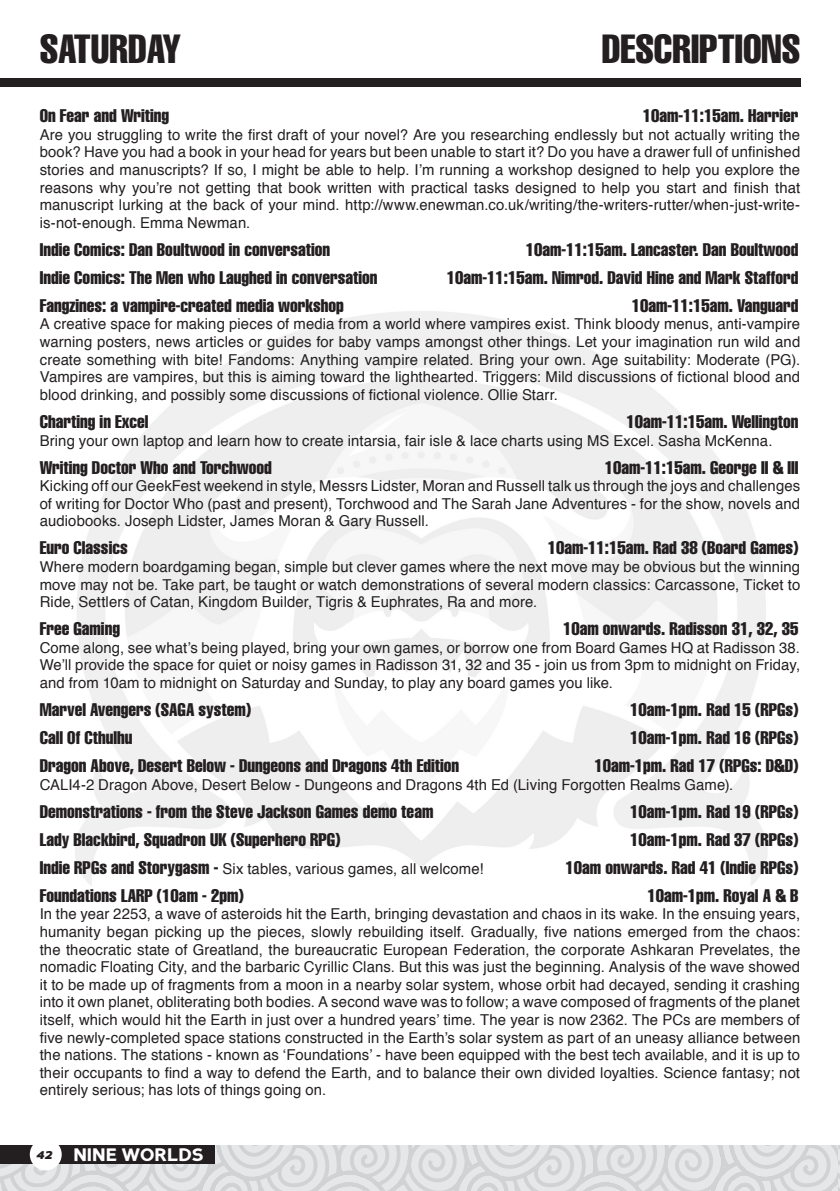
<style>
.page{position:relative;width:840px;height:1191px;background:#fff}
.page>*{position:absolute;margin:0;border:0;box-sizing:border-box;transform-origin:0 0}
.t1{font:extra-condensed 40px "Helvetica";color:#231f20}
.t2{font:extra-condensed 18px "Helvetica";color:#231f20}
.t3{font:900 18px "Perspective Sans";color:#fff}
.t4{font:15px/17.6px "Helvetica";letter-spacing:.005em;color:#231f20;text-align:justify}
.s1{font-stretch:extra-condensed;font-size:18px}
.s2{font-style:italic;font-size:14px;color:#231f20}
</style>
<div class="page">
<svg style="left:0;top:1145px;width:839px;height:46px;background:#dcdddf"></svg>
<div style="left:0;top:1145px;width:214px;height:18px;background:#231f20"></div>
<div style="left:30px;top:1138px;width:32px;height:32px;background:#fff;border-radius:50%"></div>
<div style="left:0;top:78px;width:799px;height:9px;background:#231f20"></div>
<h1 class="t1" style="left:40px;top:23px;width:143px">SATURDAY</h1>
<h1 class="t1" style="left:601px;top:23px;width:200px">DESCRIPTIONS</h1>
<p class="t2" style="left:40px;top:104px;width:131px">On Fear and Writing</p>
<p class="t2" style="left:642px;top:104px;width:157px">10am-11:15am. Harrier</p>
<p class="t4" style="left:40px;top:126px;width:761px">Are you struggling to write the first draft of your novel? Are you researching endlessly but not actually writing the book? Have you had a book in your head for years but been unable to start it? Do you have a drawer full of unfinished stories and manuscripts? If so, I might be able to help. I’m running a workshop designed to help you explore the reasons why you’re not getting that book written with practical tasks designed to help you start and finish that manuscript lurking at the back of your mind. http://www.enewman.co.uk/writing/the-writers-rutter/when-just-write&shy;is-not-enough. Emma Newman.</p>
<p class="t2" style="left:40px;top:238px;width:292px">Indie Comics: Dan Boultwood in conversation</p>
<p class="t2" style="left:525px;top:238px;width:274px">10am-11:15am. Lancaster. Dan Boultwood</p>
<p class="t2" style="left:40px;top:266px;width:339px">Indie Comics: The Men who Laughed in conversation</p>
<p class="t2" style="left:446px;top:266px;width:353px">10am-11:15am. Nimrod. David Hine and Mark Stafford</p>
<p class="t2" style="left:40px;top:294px;width:305px">Fangzines: a vampire-created media workshop</p>
<p class="t2" style="left:631px;top:294px;width:168px">10am-11:15am. Vanguard</p>
<p class="t4" style="left:40px;top:316px;width:761px">A creative space for making pieces of media from a world where vampires exist. Think bloody menus, anti-vampire warning posters, news articles or guides for baby vamps amongst other things. Let your imagination run wild and create something with bite! Fandoms: Anything vampire related. Bring your own. Age suitability: Moderate (PG).<br>Vampires are vampires, but this is aiming toward the lighthearted. Triggers: Mild discussions of fictional blood and blood drinking, and possibly some discussions of fictional violence. Ollie Starr.</p>
<p class="t2" style="left:40px;top:410px;width:110px">Charting in Excel</p>
<p class="t2" style="left:626px;top:410px;width:174px">10am-11:15am. Wellington</p>
<p class="t4" style="left:40px;top:432px;width:733px">Bring your own laptop and learn how to create intarsia, fair isle &amp; lace charts using MS Excel. Sasha McKenna.</p>
<p class="t2" style="left:40px;top:456px;width:233px">Writing Doctor Who and Torchwood</p>
<p class="t2" style="left:604px;top:456px;width:195px">10am-11:15am. George II &amp; III</p>
<p class="t4" style="left:40px;top:477px;width:761px">Kicking off our GeekFest weekend in style, Messrs Lidster, Moran and Russell talk us through the joys and challenges of writing for Doctor Who (past and present), Torchwood and The Sarah Jane Adventures - for the show, novels and audiobooks. Joseph Lidster, James Moran &amp; Gary Russell.</p>
<p class="t2" style="left:40px;top:536px;width:89px">Euro Classics</p>
<p class="t2" style="left:547px;top:536px;width:252px">10am-11:15am. Rad 38 (Board Games)</p>
<p class="t4" style="left:40px;top:558px;width:761px">Where modern boardgaming began, simple but clever games where the next move may be obvious but the winning move may not be. Take part, be taught or watch demonstrations of several modern classics: Carcassone, Ticket to Ride, Settlers of Catan, Kingdom Builder, Tigris &amp; Euphrates, Ra and more.</p>
<p class="t2" style="left:40px;top:617px;width:82px">Free Gaming</p>
<p class="t2" style="left:562px;top:617px;width:237px">10am onwards. Radisson 31, 32, 35</p>
<p class="t4" style="left:40px;top:639px;width:761px">Come along, see what’s being played, bring your own games, or borrow one from Board Games HQ at Radisson 38.<br>We’ll provide the space for quiet or noisy games in Radisson 31, 32 and 35 - join us from 3pm to midnight on Friday, and from 10am to midnight on Saturday and Sunday, to play any board games you like.</p>
<p class="t2" style="left:40px;top:698px;width:213px">Marvel Avengers (SAGA system)</p>
<p class="t2" style="left:629px;top:698px;width:170px">10am-1pm. Rad 15 (RPGs)</p>
<p class="t2" style="left:40px;top:726px;width:94px">Call Of Cthulhu</p>
<p class="t2" style="left:629px;top:726px;width:170px">10am-1pm. Rad 16 (RPGs)</p>
<p class="t2" style="left:40px;top:754px;width:420px">Dragon Above, Desert Below - Dungeons and Dragons 4th Edition</p>
<p class="t2" style="left:594px;top:754px;width:205px">10am-1pm. Rad 17 (RPGs: D&amp;D)</p>
<p class="t4" style="left:40px;top:776px;width:694px">CALI4-2 Dragon Above, Desert Below - Dungeons and Dragons 4th Ed (Living Forgotten Realms Game).</p>
<p class="t2" style="left:40px;top:800px;width:395px">Demonstrations - from the Steve Jackson Games demo team</p>
<p class="t2" style="left:629px;top:800px;width:170px">10am-1pm. Rad 19 (RPGs)</p>
<p class="t2" style="left:40px;top:828px;width:302px">Lady Blackbird, Squadron UK (Superhero RPG)</p>
<p class="t2" style="left:629px;top:828px;width:170px">10am-1pm. Rad 37 (RPGs)</p>
<p class="t4" style="left:40px;top:860px;width:445px"><span class="s1">Indie RPGs and Storygasm -</span> Six tables, various games, all welcome!</p>
<p class="t2" style="left:565px;top:856px;width:234px">10am onwards. Rad 41 (Indie RPGs)</p>
<p class="t2" style="left:40px;top:884px;width:205px">Foundations LARP (10am - 2pm)</p>
<p class="t2" style="left:647px;top:884px;width:153px">10am-1pm. Royal A &amp; B</p>
<p class="t4" style="left:40px;top:905px;width:761px">In the year 2253, a wave of asteroids hit the Earth, bringing devastation and chaos in its wake. In the ensuing years, humanity began picking up the pieces, slowly rebuilding itself. Gradually, five nations emerged from the chaos: the theocratic state of Greatland, the bureaucratic European Federation, the corporate Ashkaran Prevelates, the nomadic Floating City, and the barbaric Cyrillic Clans. But this was just the beginning. Analysis of the wave showed it to be made up of fragments from a moon in a nearby solar system, whose orbit had decayed, sending it crashing into it own planet, obliterating both bodies. A second wave was to follow; a wave composed of fragments of the planet itself, which would hit the Earth in just over a hundred years’ time. The year is now 2362. The PCs are members of five newly-completed space stations constructed in the Earth’s solar system as part of an uneasy alliance between the nations. The stations - known as ‘Foundations’ - have been equipped with the best tech available, and it is up to their occupants to find a way to defend the Earth, and to balance their own divided loyalties. Science fantasy; not entirely serious; has lots of things going on.</p>
<p class="t3" style="left:37px;top:1143px;width:168px"><span class="s2">42</span> NINE WORLDS</p>
</div>
